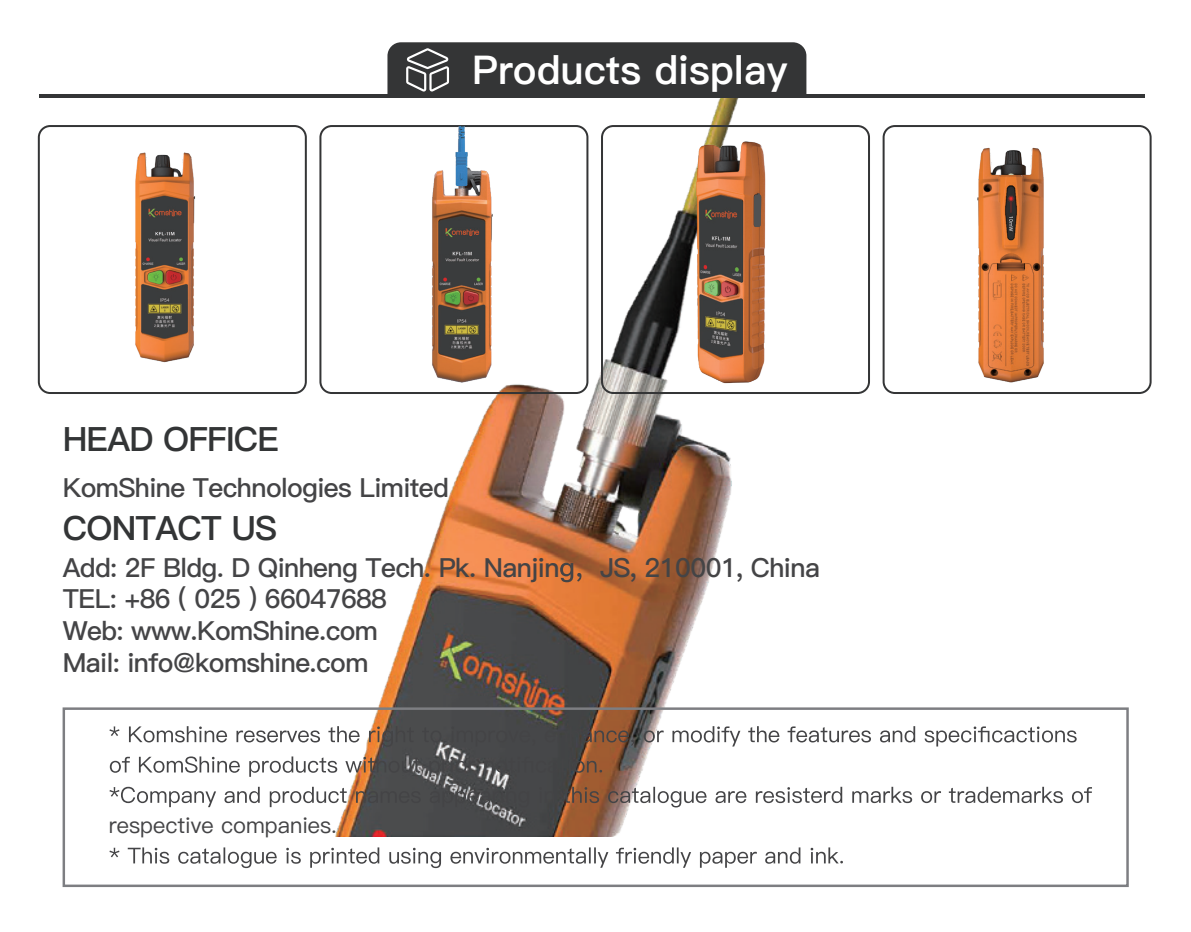
<style>
.page{position:relative;width:1191px;height:932px;background:#fff}
.page>*{position:absolute;margin:0;border:0;box-sizing:border-box;transform-origin:0 0}
.t1{font:39.6px "Ping Fang SC Heavy";color:#fff}
.t2{font:33.6px "Ping Fang SC Heavy";letter-spacing:-.025em;color:#333536}
.t3{font:26.4px/31.6px "Ping Fang SC Bold";letter-spacing:-.025em;color:#444446}
.t4{font:22px "Ping Fang SC Medium";color:#444446}
</style>
<div class="page">
<img style="left:43px;top:95px;width:1102px;height:741px">
<hr style="left:39px;top:95px;width:1105px;height:3px;background:#343536">
<div style="left:387px;top:42px;width:419px;height:53px;background:#343536"></div>
<svg style="left:560px;top:563px;width:21px;height:19px"></svg>
<svg style="left:109px;top:726px;width:967px;height:21px"></svg>
<svg style="left:110px;top:756px;width:492px;height:21px"></svg>
<svg style="left:109px;top:787px;width:983px;height:20px"></svg>
<svg style="left:109px;top:847px;width:734px;height:21px"></svg>
<div style="left:63px;top:707px;width:1065px;height:180px;border:2px solid #7d7e82"></div>
<img style="left:37px;top:119px;width:370px;height:273px">
<img style="left:319px;top:126px;width:131px;height:266px">
<img style="left:450px;top:105px;width:561px;height:315px">
<img style="left:739px;top:110px;width:413px;height:305px">
<h1 class="t1" style="left:472px;top:47px;width:317px">Products display</h1>
<p class="t2" style="left:63px;top:419px;width:218px">HEAD OFFICE</p>
<p class="t3" style="left:63px;top:472px;width:388px">KomShine Technologies Limited</p>
<p class="t2" style="left:63px;top:508px;width:216px">CONTACT US</p>
<p class="t3" style="left:63px;top:552px;width:498px">Add: 2F Bldg. D Qinheng Tech. Pk. Nanjin</p>
<p class="t3" style="left:600px;top:552px;width:221px">JS, 210001, China</p>
<p class="t3" style="left:63px;top:584px;width:326px">TEL: +86 ( 025 ) 66047688<br>Web: www.KomShine.com<br>Mail: info@komshine.com</p>
<p class="t4" style="left:109px;top:812px;width:230px">respective companies.</p>
</div>
